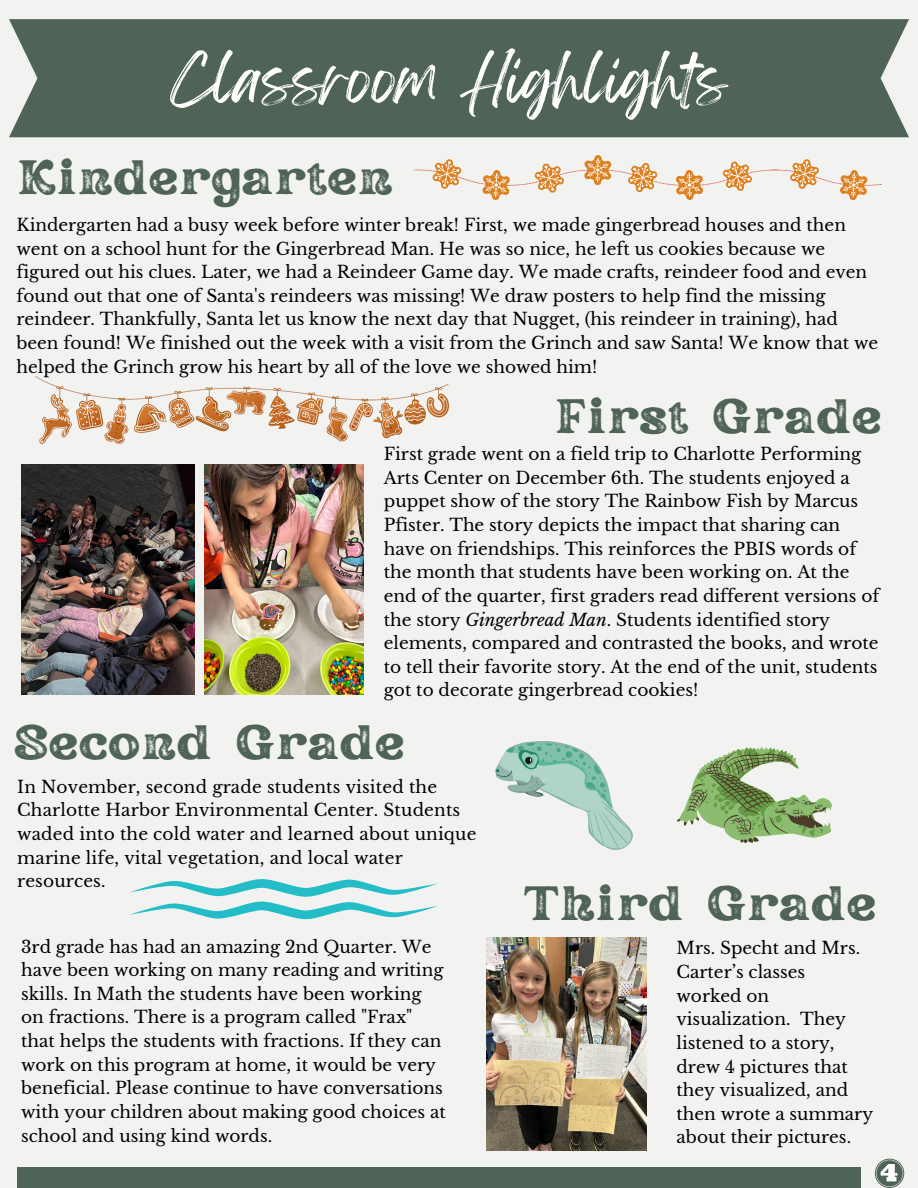
<style>
.page{position:relative;width:918px;height:1188px;background:#f2f3f0}
.page>*{position:absolute;margin:0;border:0;box-sizing:border-box;transform-origin:0 0}
.t1{font:55.5px "Feeling Passionate";color:#fff}
.t2{font:48px "Rundeck Texture";color:#4f6456}
.t3{font:16.95px/23.7px "Libre Baskerville";color:#000}
.s1{font-style:italic}
</style>
<div class="page">
<div style="left:9px;top:19px;width:900px;height:118px;background:#4f6456"></div>
<svg style="left:414px;top:155px;width:467px;height:45px"></svg>
<img style="left:487px;top:937px;width:159px;height:213px">
<div style="left:17px;top:1168px;width:844px;height:20px;background:#4f6456"></div>
<img style="left:21px;top:465px;width:173px;height:229px">
<img style="left:205px;top:465px;width:158px;height:229px">
<img style="left:495px;top:741px;width:137px;height:108px">
<svg style="left:875px;top:1159px;width:29px;height:29px"></svg>
<svg style="left:677px;top:747px;width:155px;height:96px"></svg>
<svg style="left:130px;top:879px;width:308px;height:40px"></svg>
<img style="left:36px;top:376px;width:413px;height:68px">
<p class="t1" style="left:171px;top:35px;width:558px">Classroom Highlights</p>
<p class="t2" style="left:17px;top:145px;width:378px">Kindergarten</p>
<p class="t3" style="left:17px;top:213px;width:863px">Kindergarten had a busy week before winter break! First, we made gingerbread houses and then went on a school hunt for the Gingerbread Man. He was so nice, he left us cookies because we figured out his clues. Later, we had a Reindeer Game day. We made crafts, reindeer food and even found out that one of Santa's reindeers was missing! We draw posters to help find the missing reindeer. Thankfully, Santa let us know the next day that Nugget, (his reindeer in training), had been found! We finished out the week with a visit from the Grinch and saw Santa! We know that we helped the Grinch grow his heart by all of the love we showed him!</p>
<p class="t2" style="left:554px;top:383px;width:329px">First Grade</p>
<p class="t3" style="left:384px;top:442px;width:497px">First grade went on a field trip to Charlotte Performing Arts Center on December 6th. The students enjoyed a puppet show of the story The Rainbow Fish by Marcus Pfister. The story depicts the impact that sharing can have on friendships. This reinforces the PBIS words of the month that students have been working on. At the end of the quarter, first graders read different versions of the story <span class="s1">Gingerbread Man</span>. Students identified story elements, compared and contrasted the books, and wrote to tell their favorite story. At the end of the unit, students got to decorate gingerbread cookies!</p>
<p class="t2" style="left:13px;top:709px;width:393px">Second Grade</p>
<p class="t3" style="left:17px;top:775px;width:461px">In November, second grade students visited the Charlotte Harbor Environmental Center. Students waded into the cold water and learned about unique marine life, vital vegetation, and local water resources.</p>
<p class="t3" style="left:21px;top:935px;width:426px">3rd grade has had an amazing 2nd Quarter. We have been working on many reading and writing skills. In Math the students have been working on fractions. There is a program called "Frax" that helps the students with fractions. If they can work on this program at home, it would be very beneficial. Please continue to have conversations with your children about making good choices at school and using kind words.</p>
<p class="t2" style="left:523px;top:871px;width:355px">Third Grade</p>
<p class="t3" style="left:677px;top:937px;width:198px">Mrs. Specht and Mrs.<br>Carter’s classes worked on visualization. They listened to a story, drew 4 pictures that they visualized, and then wrote a summary about their pictures.</p>
</div>
